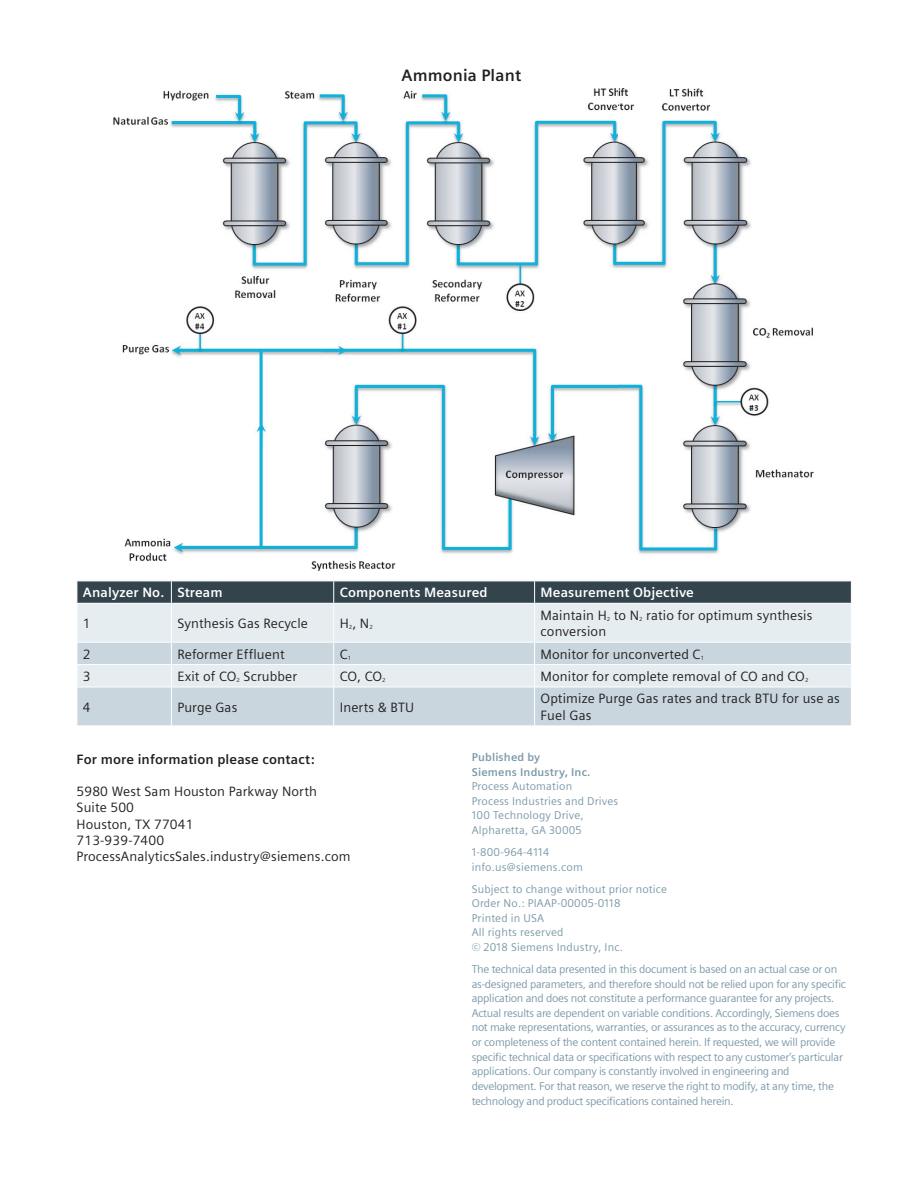
<style>
.page{position:relative;width:918px;height:1188px;background:#fff}
.page>*{position:absolute;margin:0;border:0;box-sizing:border-box;transform-origin:0 0}
._02__Subhead_15pt_bl{font:700 16.5px "Siemens Sans";letter-spacing:.01em;color:#231f20}
._02__Subhead_15pt_bl-2{font:13.5px/16.5px "Siemens Sans";letter-spacing:.01em;color:#231f20}
._02__Subhead_15pt_bl-3{font:700 13.5px "Siemens Sans";letter-spacing:.01em;color:#fff}
._02__Subhead_15pt_bl-4{font:700 13.5px "Siemens Sans";letter-spacing:.01em;color:#231f20}
._03__Body_text__7_5p{font:11.25px/14.7px "Siemens Sans";letter-spacing:-.025em;color:#7b99a9}
._03__Body_text__7_5p-2{font:11.25px/14.5px "Siemens Sans";letter-spacing:.015em;color:#7b99a9}
._02__Subhead_15pt_bl-5{font:5.85px "Siemens Sans";color:#231f20}
.s1{font-weight:700}
</style>
<div class="page">
<img style="left:114px;top:89px;width:699px;height:481px">
<div style="left:78px;top:604px;width:773px;height:38px;background:#e5edf1"></div>
<svg style="left:78px;top:643px;width:773px;height:83px;background:#d1dce3"></svg>
<svg style="left:77px;top:581px;width:775px;height:22px;background:#394a53"></svg>
<hr style="left:171px;top:604px;width:1px;height:38px;background:#fff">
<hr style="left:333px;top:604px;width:1px;height:38px;background:#fff">
<hr style="left:534px;top:604px;width:1px;height:38px;background:#fff">
<hr style="left:77px;top:664px;width:94px;height:1px;background:#fff">
<svg style="left:77px;top:643px;width:1px;height:44px"></svg>
<hr style="left:171px;top:664px;width:163px;height:1px;background:#fff">
<svg style="left:171px;top:643px;width:1px;height:44px"></svg>
<hr style="left:334px;top:664px;width:201px;height:1px;background:#fff">
<svg style="left:333px;top:643px;width:1px;height:44px"></svg>
<hr style="left:535px;top:664px;width:317px;height:1px;background:#fff">
<svg style="left:534px;top:643px;width:1px;height:44px"></svg>
<hr style="left:77px;top:687px;width:94px;height:1px;background:#fff">
<hr style="left:171px;top:687px;width:163px;height:1px;background:#fff">
<hr style="left:171px;top:687px;width:1px;height:39px;background:#fff">
<hr style="left:334px;top:687px;width:201px;height:1px;background:#fff">
<hr style="left:333px;top:687px;width:1px;height:39px;background:#fff">
<hr style="left:535px;top:687px;width:317px;height:1px;background:#fff">
<hr style="left:534px;top:687px;width:1px;height:39px;background:#fff">
<p class="_02__Subhead_15pt_bl" style="left:401px;top:66px;width:121px">Ammonia Plant</p>
<p class="_02__Subhead_15pt_bl-3" style="left:83px;top:585px;width:83px">Analyzer No.</p>
<p class="_02__Subhead_15pt_bl-3" style="left:177px;top:585px;width:47px">Stream</p>
<p class="_02__Subhead_15pt_bl-3" style="left:340px;top:585px;width:149px">Components Measured</p>
<p class="_02__Subhead_15pt_bl-3" style="left:541px;top:585px;width:155px">Measurement Objective</p>
<p class="_02__Subhead_15pt_bl-2" style="left:83px;top:615px;width:9px">1</p>
<p class="_02__Subhead_15pt_bl-2" style="left:177px;top:615px;width:132px">Synthesis Gas Recycle</p>
<p class="_02__Subhead_15pt_bl-2" style="left:340px;top:615px;width:31px">H , N</p>
<p class="_02__Subhead_15pt_bl-2" style="left:541px;top:607px;width:68px">Maintain H</p>
<p class="_02__Subhead_15pt_bl-5" style="left:607px;top:615px;width:5px">2</p>
<p class="_02__Subhead_15pt_bl-2" style="left:614px;top:607px;width:27px">to N</p>
<p class="_02__Subhead_15pt_bl-5" style="left:639px;top:615px;width:5px">2</p>
<p class="_02__Subhead_15pt_bl-2" style="left:646px;top:607px;width:168px">ratio for optimum synthesis</p>
<p class="_02__Subhead_15pt_bl-2" style="left:541px;top:623px;width:67px">conversion</p>
<p class="_02__Subhead_15pt_bl-5" style="left:349px;top:624px;width:5px">2</p>
<p class="_02__Subhead_15pt_bl-5" style="left:369px;top:624px;width:5px">2</p>
<p class="_02__Subhead_15pt_bl-2" style="left:83px;top:646px;width:9px">2</p>
<p class="_02__Subhead_15pt_bl-2" style="left:177px;top:646px;width:109px">Reformer Effluent</p>
<p class="_02__Subhead_15pt_bl-2" style="left:340px;top:646px;width:9px">C</p>
<p class="_02__Subhead_15pt_bl-5" style="left:348px;top:654px;width:5px">1</p>
<p class="_02__Subhead_15pt_bl-2" style="left:541px;top:646px;width:161px">Monitor for unconverted C</p>
<p class="_02__Subhead_15pt_bl-5" style="left:701px;top:654px;width:5px">1</p>
<p class="_02__Subhead_15pt_bl-2" style="left:83px;top:668px;width:9px">3</p>
<p class="_02__Subhead_15pt_bl-2" style="left:177px;top:668px;width:61px">Exit of CO</p>
<p class="_02__Subhead_15pt_bl-5" style="left:237px;top:677px;width:5px">2</p>
<p class="_02__Subhead_15pt_bl-2" style="left:244px;top:668px;width:55px">Scrubber</p>
<p class="_02__Subhead_15pt_bl-2" style="left:340px;top:668px;width:44px">CO, CO</p>
<p class="_02__Subhead_15pt_bl-5" style="left:382px;top:677px;width:5px">2</p>
<p class="_02__Subhead_15pt_bl-2" style="left:541px;top:668px;width:266px">Monitor for complete removal of CO and CO</p>
<p class="_02__Subhead_15pt_bl-5" style="left:805px;top:677px;width:5px">2</p>
<p class="_02__Subhead_15pt_bl-2" style="left:83px;top:699px;width:9px">4</p>
<p class="_02__Subhead_15pt_bl-2" style="left:177px;top:699px;width:62px">Purge Gas</p>
<p class="_02__Subhead_15pt_bl-2" style="left:340px;top:699px;width:76px">Inerts &amp; BTU</p>
<p class="_02__Subhead_15pt_bl-2" style="left:541px;top:691px;width:301px">Optimize Purge Gas rates and track BTU for use as<br>Fuel Gas</p>
<p class="_02__Subhead_15pt_bl-4" style="left:77px;top:751px;width:240px">For more information please contact:</p>
<p class="_02__Subhead_15pt_bl-2" style="left:77px;top:783px;width:242px">5980 West Sam Houston Parkway North</p>
<p class="_02__Subhead_15pt_bl-2" style="left:77px;top:800px;width:59px">Suite 500</p>
<p class="_02__Subhead_15pt_bl-2" style="left:77px;top:816px;width:119px">Houston, TX 77041</p>
<p class="_02__Subhead_15pt_bl-2" style="left:77px;top:832px;width:89px">713-939-7400</p>
<p class="_02__Subhead_15pt_bl-2" style="left:77px;top:848px;width:276px">ProcessAnalyticsSales.industry@siemens.com</p>
<p class="_03__Body_text__7_5p-2" style="left:472px;top:750px;width:148px"><span class="s1">Published by<br>Siemens Industry, Inc.<br></span>Process Automation<br>Process Industries and Drives<br>100 Technology Drive,<br>Alpharetta, GA 30005</p>
<p class="_03__Body_text__7_5p-2" style="left:472px;top:845px;width:113px">1-800-964-4114 info.us@siemens.com</p>
<p class="_03__Body_text__7_5p-2" style="left:472px;top:881px;width:197px">Subject to change without prior notice<br>Order No.: PIAAP-00005-0118<br>Printed in USA<br>All rights reserved<br>© 2018 Siemens Industry, Inc.</p>
<p class="_03__Body_text__7_5p" style="left:472px;top:962px;width:376px">The technical data presented in this document is based on an actual case or on as-designed parameters, and therefore should not be relied upon for any specific application and does not constitute a performance guarantee for any projects.<br>Actual results are dependent on variable conditions. Accordingly, Siemens does not make representations, warranties, or assurances as to the accuracy, currency or completeness of the content contained herein. If requested, we will provide specific technical data or specifications with respect to any customer’s particular applications. Our company is constantly involved in engineering and development. For that reason, we reserve the right to modify, at any time, the technology and product specifications contained herein.</p>
</div>
